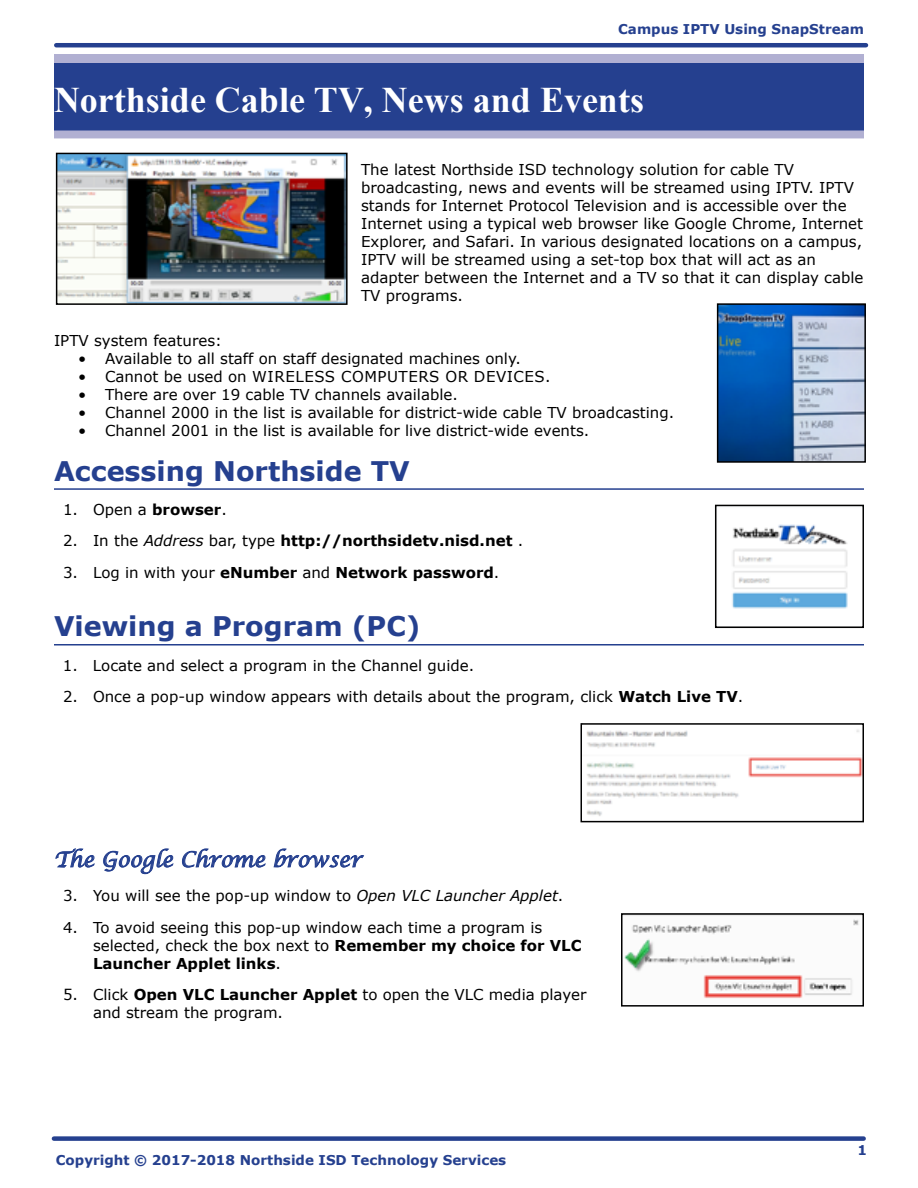
<style>
.page{position:relative;width:918px;height:1188px;background:#fff}
.page>*{position:absolute;margin:0;border:0;box-sizing:border-box;transform-origin:0 0}
.t1{font:700 36px "Times New Roman";color:#fff}
.t2{font:700 27px "Verdana";color:#25408f}
.t3{font:italic 21px "Lucida Calligraphy";color:#25408f}
.t4{font:15px/18px "Verdana";color:#000}
.t5{font:700 15px "Verdana";color:#000}
.t6{font:15px "Verdana";letter-spacing:.035em;color:#000}
.t7{font:700 13.5px "Verdana";color:#25408f}
.s1{font-weight:700}
.s2{font-weight:400}
.s3{font-weight:400;font-style:italic}
.s4{font-style:italic}
</style>
<div class="page">
<div style="left:54px;top:1136px;width:810px;height:5px;background:#25408f"></div>
<hr style="left:56px;top:43px;width:810px;height:4px;background:#25408f">
<div style="left:54px;top:54px;width:810px;height:10px;background:#b1b0d2"></div>
<div style="left:54px;top:128px;width:810px;height:10px;background:#b1b0d2"></div>
<div style="left:54px;top:63px;width:810px;height:67px;background:#25408f"></div>
<hr style="left:54px;top:488px;width:810px;height:2px;background:#25408f">
<hr style="left:54px;top:644px;width:810px;height:2px;background:#25408f">
<svg style="left:55px;top:848px;width:40px;height:20px"></svg>
<svg style="left:103px;top:848px;width:71px;height:26px"></svg>
<svg style="left:182px;top:848px;width:84px;height:20px"></svg>
<svg style="left:273px;top:848px;width:91px;height:20px"></svg>
<img style="left:59px;top:156px;width:286px;height:146px">
<div style="left:56px;top:153px;width:292px;height:152px;border:2px solid #000"></div>
<img style="left:720px;top:306px;width:143px;height:154px">
<div style="left:717px;top:303px;width:149px;height:160px;border:2px solid #000"></div>
<img style="left:732px;top:524px;width:116px;height:85px">
<div style="left:715px;top:505px;width:149px;height:123px;border:2px solid #000"></div>
<img style="left:586px;top:729px;width:275px;height:87px">
<div style="left:580px;top:723px;width:284px;height:99px;border:2px solid #000"></div>
<img style="left:624px;top:919px;width:235px;height:80px">
<div style="left:621px;top:913px;width:243px;height:94px;border:2px solid #000"></div>
<p class="t7" style="left:618px;top:20px;width:247px">Campus IPTV Using SnapStream</p>
<h1 class="t1" style="left:54px;top:74px;width:592px">Northside Cable TV, News and Events</h1>
<p class="t4" style="left:361px;top:160px;width:504px">The latest Northside ISD technology solution for cable TV broadcasting, news and events will be streamed using IPTV. IPTV stands for Internet Protocol Television and is accessible over the Internet using a typical web browser like Google Chrome, Internet Explorer, and Safari. In various designated locations on a campus, IPTV will be streamed using a set-top box that will act as an adapter between the Internet and a TV so that it can display cable TV programs.</p>
<p class="t4" style="left:54px;top:331px;width:169px">IPTV system features:</p>
<p class="t4" style="left:78px;top:349px;width:444px">• Available to all staff on staff designated machines only.</p>
<p class="t6" style="left:78px;top:366px;width:474px">• Cannot be used on WIRELESS COMPUTERS OR DEVICES.</p>
<p class="t4" style="left:78px;top:385px;width:381px">• There are over 19 cable TV channels available.</p>
<p class="t4" style="left:78px;top:403px;width:598px">• Channel 2000 in the list is available for district-wide cable TV broadcasting.</p>
<p class="t4" style="left:78px;top:421px;width:513px">• Channel 2001 in the list is available for live district-wide events.</p>
<h2 class="t2" style="left:54px;top:452px;width:357px">Accessing Northside TV</h2>
<p class="t4" style="left:63px;top:500px;width:165px">1. Open a <span class="s1">browser</span>.</p>
<p class="t5" style="left:63px;top:530px;width:462px"><span class="s2">2. In the</span> <span class="s3">Address</span> <span class="s2">bar, type</span> http://northsidetv.nisd.net <span class="s2">.</span></p>
<p class="t5" style="left:63px;top:562px;width:438px"><span class="s2">3. Log in with your</span> eNumber <span class="s2">and</span> Network password<span class="s2">.</span></p>
<h2 class="t2" style="left:54px;top:608px;width:368px">Viewing a Program (PC)</h2>
<p class="t4" style="left:63px;top:656px;width:413px">1. Locate and select a program in the Channel guide.</p>
<p class="t4" style="left:63px;top:688px;width:682px">2. Once a pop-up window appears with details about the program, click <span class="s1">Watch Live TV</span>.</p>
<h3 class="t3" style="left:54px;top:847px;width:309px">The Google Chrome browser</h3>
<p class="t4" style="left:63px;top:886px;width:502px">3. You will see the pop-up window to <span class="s4">Open VLC Launcher Applet</span>.</p>
<p class="t4" style="left:93px;top:918px;width:490px;text-indent:-30px">4. To avoid seeing this pop-up window each time a program is selected, check the box next to <span class="s1">Remember my choice for VLC<br>Launcher Applet links</span>.</p>
<p class="t4" style="left:93px;top:985px;width:495px;text-indent:-30px">5. Click <span class="s1">Open VLC Launcher Applet</span> to open the VLC media player and stream the program.</p>
<p class="t7" style="left:56px;top:1151px;width:452px">Copyright © 2017-2018 Northside ISD Technology Services</p>
<p class="t7" style="left:857px;top:1141px;width:11px">1</p>
</div>
